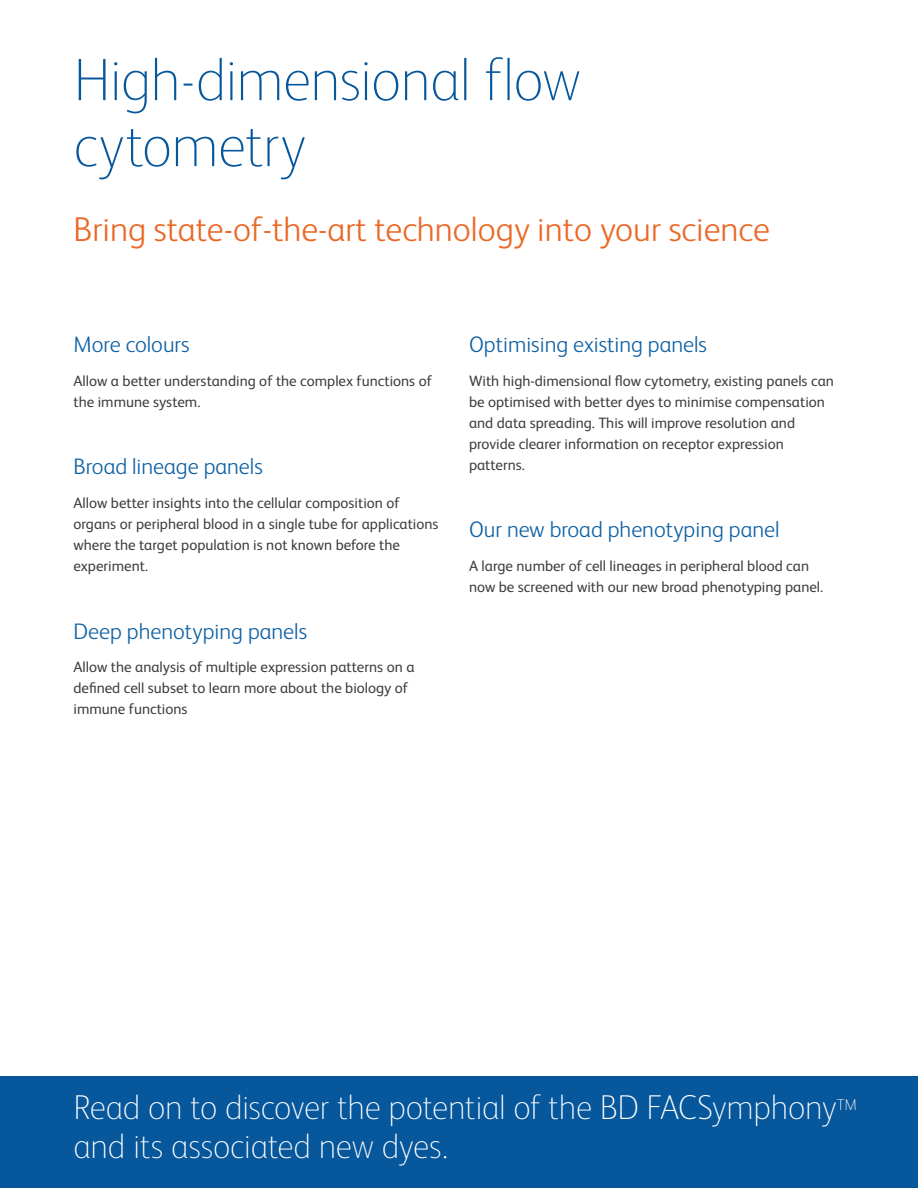
<style>
.page{position:relative;width:918px;height:1188px;background:#fff}
.page>*{position:absolute;margin:0;border:0;box-sizing:border-box;transform-origin:0 0}
.t1{font:100 60px/66px "FS Albert Pro";letter-spacing:-.015em;color:#06579c}
.t2{font:100 34.5px/39px "FS Albert Pro";letter-spacing:-.01em;color:#fff}
.t3{font:300 34.5px "FS Albert Pro";color:#eb6826}
.t4{font:300 22.5px "FS Albert Pro";color:#1061a4}
.t5{font:15px/21px "FS Albert Pro";color:#3e3e3f}
</style>
<div class="page">
<div style="left:0;top:1076px;width:918px;height:112px;background:#06579c"></div>
<h1 class="t1" style="left:73px;top:44px;width:509px">High-dimensional flow cytometry</h1>
<h2 class="t3" style="left:73px;top:206px;width:698px">Bring state-of-the-art technology into your science</h2>
<h3 class="t4" style="left:73px;top:329px;width:118px">More colours</h3>
<p class="t5" style="left:73px;top:369px;width:360px">Allow a better understanding of the complex functions of the immune system.</p>
<h3 class="t4" style="left:73px;top:451px;width:191px">Broad lineage panels</h3>
<p class="t5" style="left:73px;top:491px;width:367px">Allow better insights into the cellular composition of organs or peripheral blood in a single tube for applications where the target population is not known before the experiment.</p>
<h3 class="t4" style="left:73px;top:616px;width:235px">Deep phenotyping panels</h3>
<p class="t5" style="left:73px;top:656px;width:343px">Allow the analysis of multiple expression patterns on a defined cell subset to learn more about the biology of immune functions</p>
<h3 class="t4" style="left:469px;top:329px;width:240px">Optimising existing panels</h3>
<p class="t5" style="left:469px;top:369px;width:366px">With high-dimensional flow cytometry, existing panels can be optimised with better dyes to minimise compensation and data spreading. This will improve resolution and provide clearer information on receptor expression patterns.</p>
<h3 class="t4" style="left:469px;top:514px;width:312px">Our new broad phenotyping panel</h3>
<p class="t5" style="left:469px;top:554px;width:356px">A large number of cell lineages in peripheral blood can now be screened with our new broad phenotyping panel.</p>
<h2 class="t2" style="left:73px;top:1086px;width:785px">Read on to discover the potential of the BD FACSymphony<sup>TM </sup>and its associated new dyes.</h2>
</div>
